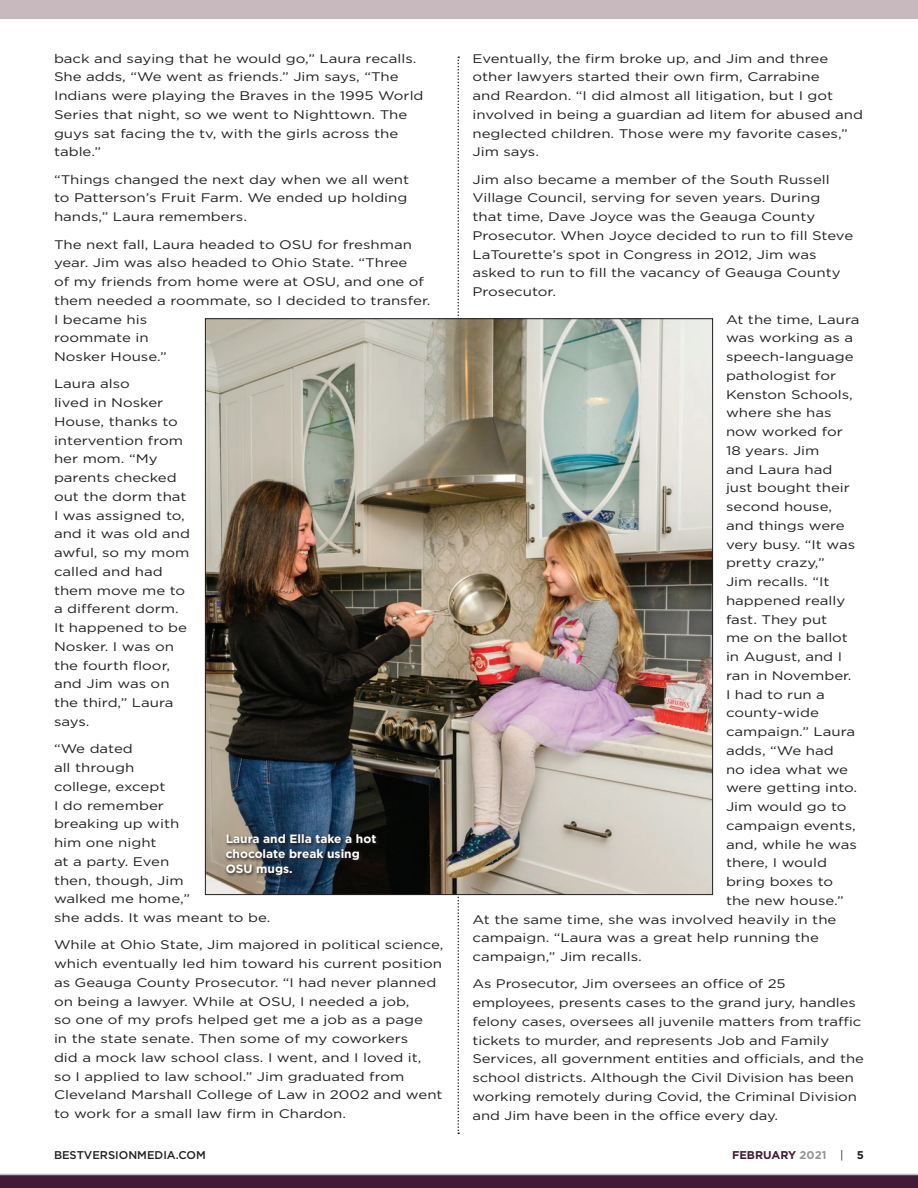
<style>
.page{position:relative;width:918px;height:1188px;background:#fff}
.page>*{position:absolute;margin:0;border:0;box-sizing:border-box;transform-origin:0 0}
.t1{font:12.45px/18.8px "Gotham";color:#231f20;scale:1.2 1}
.t2{font:12.45px/18.8px "Gotham";color:#231f20;scale:1.19 1}
.t3{font:700 12px/15px "Gotham";color:#fff}
.t4{font:500 11.25px "Gotham";color:#231f20}
.t5{font:700 11.25px "Gotham";color:#421b36}
.s1{color:#939598}
.s2{font-weight:400;color:#231f20}
.s3{color:#231f20}
</style>
<div class="page">
<div style="left:0;top:1174px;width:918px;height:14px;background:#421b36"></div>
<hr style="left:0;top:1174px;width:918px;height:1px;background:#bcbdc0">
<div style="left:0;top:0;width:918px;height:19px;background:#c7b9bd"></div>
<svg style="left:458px;top:57px;width:1px;height:1077px"></svg>
<img style="left:207px;top:320px;width:504px;height:573px">
<svg style="left:225px;top:833px;width:156px;height:46px;background:#323b43"></svg>
<p class="t1" style="left:54px;top:48px;width:309px">back and saying that he would go,” Laura recalls.<br>She adds, “We went as friends.” Jim says, “The Indians were playing the Braves in the 1995 World Series that night, so we went to Nighttown. The guys sat facing the tv, with the girls across the table.”</p>
<p class="t1" style="left:54px;top:170px;width:298px">“Things changed the next day when we all went to Patterson’s Fruit Farm. We ended up holding hands,” Laura remembers.</p>
<p class="t1" style="left:54px;top:235px;width:315px">The next fall, Laura headed to OSU for freshman year. Jim was also headed to Ohio State. “Three<br>of my friends from home were at OSU, and one of them needed a roommate, so I decided to transfer.<br>I became his<br>roommate in<br>Nosker House.”</p>
<p class="t1" style="left:54px;top:374px;width:115px">Laura also<br>lived in Nosker<br>House, thanks to intervention from her mom. “My parents checked out the dorm that<br>I was assigned to, and it was old and awful, so my mom called and had them move me to a different dorm.<br>It happened to be<br>Nosker. I was on the fourth floor, and Jim was on the third,” Laura says.</p>
<p class="t1" style="left:54px;top:739px;width:182px">“We dated<br>all through<br>college, except<br>I do remember<br>breaking up with<br>him one night<br>at a party. Even<br>then, though, Jim<br>walked me home,”<br>she adds. It was meant to be.</p>
<p class="t1" style="left:54px;top:935px;width:326px">While at Ohio State, Jim majored in political science, which eventually led him toward his current position as Geauga County Prosecutor. “I had never planned on being a lawyer. While at OSU, I needed a job,<br>so one of my profs helped get me a job as a page<br>in the state senate. Then some of my coworkers<br>did a mock law school class. I went, and I loved it,<br>so I applied to law school.” Jim graduated from Cleveland Marshall College of Law in 2002 and went to work for a small law firm in Chardon.</p>
<p class="t3" style="left:226px;top:831px;width:152px">Laura and Ella take a hot chocolate break using<br>OSU mugs.</p>
<p class="t1" style="left:472px;top:48px;width:327px">Eventually, the firm broke up, and Jim and three other lawyers started their own firm, Carrabine<br>and Reardon. “I did almost all litigation, but I got involved in being a guardian ad litem for abused and neglected children. Those were my favorite cases,” Jim says.</p>
<p class="t1" style="left:472px;top:170px;width:319px">Jim also became a member of the South Russell Village Council, serving for seven years. During that time, Dave Joyce was the Geauga County Prosecutor. When Joyce decided to run to fill Steve LaTourette’s spot in Congress in 2012, Jim was asked to run to fill the vacancy of Geauga County Prosecutor.</p>
<p class="t1" style="left:726px;top:309px;width:113px">At the time, Laura</p>
<p class="t1" style="left:726px;top:328px;width:107px">was working as a</p>
<p class="t1" style="left:726px;top:347px;width:108px">speech-language</p>
<p class="t1" style="left:726px;top:366px;width:93px">pathologist for</p>
<p class="t1" style="left:726px;top:384px;width:107px">Kenston Schools,</p>
<p class="t1" style="left:726px;top:403px;width:90px">where she has</p>
<p class="t1" style="left:726px;top:422px;width:99px">now worked for</p>
<p class="t1" style="left:726px;top:441px;width:79px">18 years. Jim</p>
<p class="t1" style="left:726px;top:459px;width:90px">and Laura had</p>
<p class="t1" style="left:726px;top:478px;width:105px">just bought their</p>
<p class="t1" style="left:726px;top:497px;width:90px">second house,</p>
<p class="t1" style="left:726px;top:516px;width:101px">and things were</p>
<p class="t1" style="left:726px;top:534px;width:109px">very busy. “It was</p>
<p class="t1" style="left:726px;top:553px;width:84px">pretty crazy,”</p>
<p class="t1" style="left:726px;top:572px;width:88px">Jim recalls. “It</p>
<p class="t1" style="left:726px;top:591px;width:101px">happened really</p>
<p class="t1" style="left:726px;top:609px;width:86px">fast. They put</p>
<p class="t1" style="left:726px;top:628px;width:103px">me on the ballot</p>
<p class="t1" style="left:726px;top:647px;width:98px">in August, and I</p>
<p class="t1" style="left:726px;top:666px;width:106px">ran in November.</p>
<p class="t1" style="left:726px;top:684px;width:84px">I had to run a</p>
<p class="t1" style="left:726px;top:703px;width:79px">county-wide</p>
<p class="t1" style="left:726px;top:722px;width:109px">campaign.” Laura</p>
<p class="t1" style="left:726px;top:741px;width:91px">adds, “We had</p>
<p class="t1" style="left:726px;top:759px;width:103px">no idea what we</p>
<p class="t1" style="left:726px;top:778px;width:111px">were getting into.</p>
<p class="t1" style="left:726px;top:797px;width:102px">Jim would go to</p>
<p class="t1" style="left:726px;top:816px;width:110px">campaign events,</p>
<p class="t1" style="left:726px;top:834px;width:111px">and, while he was</p>
<p class="t1" style="left:726px;top:853px;width:86px">there, I would</p>
<p class="t1" style="left:726px;top:872px;width:91px">bring boxes to</p>
<p class="t1" style="left:726px;top:891px;width:100px">the new house.”</p>
<p class="t1" style="left:472px;top:909px;width:305px">At the same time, she was involved heavily in the</p>
<p class="t1" style="left:472px;top:928px;width:290px">campaign. “Laura was a great help running the</p>
<p class="t1" style="left:472px;top:947px;width:143px">campaign,” Jim recalls.</p>
<p class="t2" style="left:472px;top:974px;width:330px">As Prosecutor, Jim oversees an office of 25 employees, presents cases to the grand jury, handles felony cases, oversees all juvenile matters from traffic tickets to murder, and represents Job and Family Services, all government entities and officials, and the school districts. Although the Civil Division has been working remotely during Covid, the Criminal Division and Jim have been in the office every day.</p>
<p class="t4" style="left:54px;top:1147px;width:153px">BESTVERSIONMEDIA.COM</p>
<p class="t5" style="left:732px;top:1148px;width:133px">FEBRUARY <span class="s1">2021</span> <span class="s2">|</span> <span class="s3">5</span></p>
</div>
